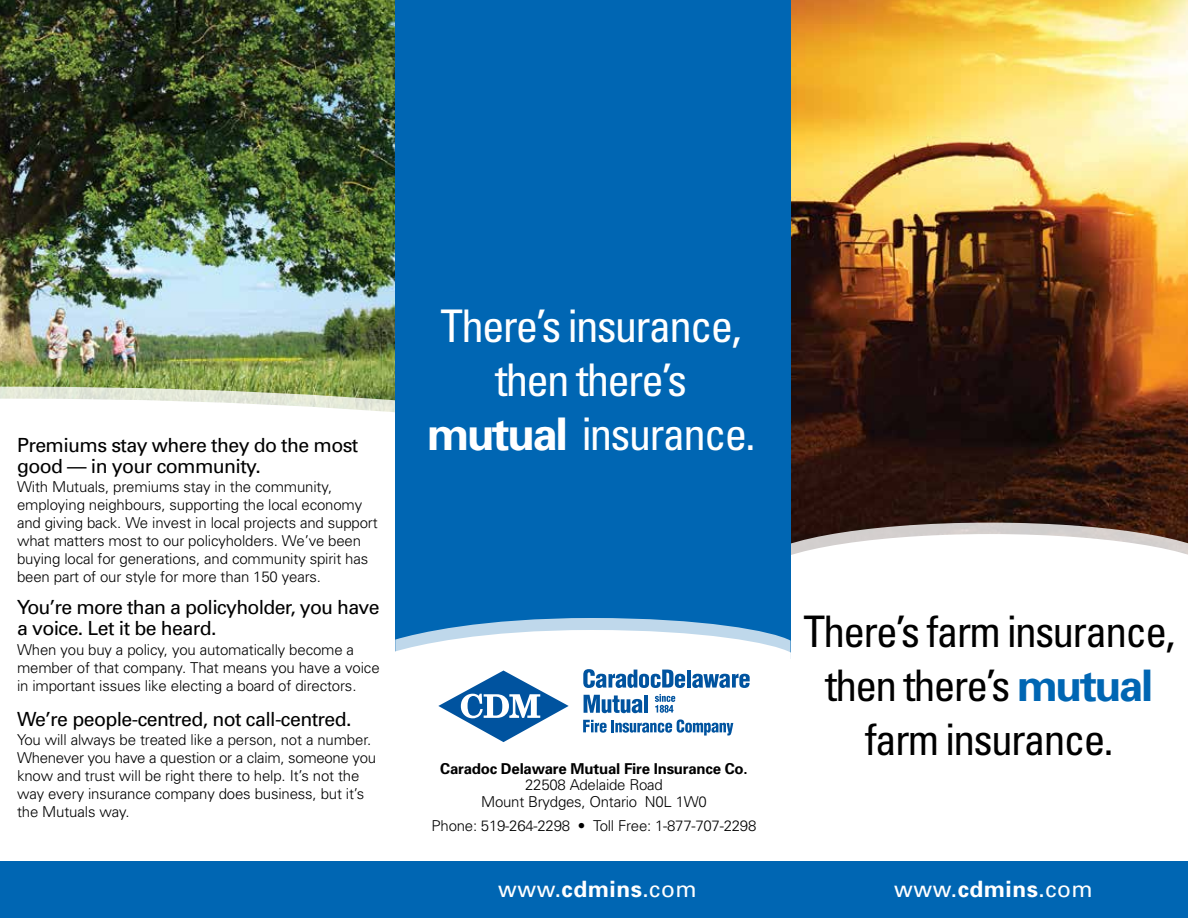
<style>
.page{position:relative;width:1188px;height:918px;background:#fff}
.page>*{position:absolute;margin:0;border:0;box-sizing:border-box;transform-origin:0 0}
.t1{font:condensed 45px/54px "Univers";letter-spacing:-.04em;color:#fff;text-align:center}
.t2{font:condensed 43.5px/54px "Univers";letter-spacing:-.04em;color:#000;text-align:center}
.t3{font:22.5px "Univers";letter-spacing:.025em;color:#fff}
.t4{font:19.5px/21px "Univers";letter-spacing:-.03em;color:#000}
.t5{font:300 15px/18px "Univers";letter-spacing:-.01em;color:#000}
.t6{font:700 15px "Univers";letter-spacing:-.015em;color:#000}
.s1{font-weight:700;font-stretch:normal}
.s2{font-weight:700;font-stretch:normal;color:#0066b3}
.s3{font-weight:700}
</style>
<div class="page">
<img style="left:0;top:0;width:395px;height:387px">
<svg style="left:0;top:387px;width:395px;height:12px;background:#c0cba7"></svg>
<svg style="left:89px;top:399px;width:306px;height:13px"></svg>
<img style="left:791px;top:0;width:397px;height:523px">
<div style="left:0;top:862px;width:1188px;height:56px;background:#0066b3"></div>
<div style="left:395px;top:0;width:396px;height:658px;background:#0066b3"></div>
<svg style="left:395px;top:523px;width:793px;height:219px"></svg>
<h3 class="t4" style="left:17px;top:435px;width:343px">Premiums stay where they do the most good — in your community.</h3>
<p class="t5" style="left:17px;top:478px;width:362px">With Mutuals, premiums stay in the community, employing neighbours, supporting the local economy and giving back. We invest in local projects and support what matters most to our policyholders. We’ve been buying local for generations, and community spirit has been part of our style for more than 150 years.</p>
<h3 class="t4" style="left:17px;top:597px;width:364px">You’re more than a policyholder, you have a voice. Let it be heard.</h3>
<p class="t5" style="left:17px;top:640px;width:364px">When you buy a policy, you automatically become a member of that company. That means you have a voice in important issues like electing a board of directors.</p>
<h3 class="t4" style="left:17px;top:708px;width:336px">We’re people-centred, not call-centred.</h3>
<p class="t5" style="left:17px;top:731px;width:361px">You will always be treated like a person, not a number.<br>Whenever you have a question or a claim, someone you know and trust will be right there to help. It’s not the way every insurance company does business, but it’s the Mutuals way.</p>
<h1 class="t1" style="left:427px;top:298px;width:330px">There’s insurance, then there’s <span class="s1">mutual</span> insurance.</h1>
<p class="t6" style="left:440px;top:760px;width:309px">Caradoc Delaware Mutual Fire Insurance Co.</p>
<p class="t5" style="left:481px;top:777px;width:227px;line-height:16.5px;text-align:center">22508 Adelaide Road<br>Mount Brydges, Ontario N0L 1W0</p>
<p class="t5" style="left:432px;top:817px;width:326px">Phone: 519-264-2298 • Toll Free: 1-877-707-2298</p>
<h2 class="t2" style="left:803px;top:604px;width:373px">There’s farm insurance, then there’s <span class="s2">mutual </span>farm insurance.</h2>
<h3 class="t3" style="left:498px;top:876px;width:200px">www.<span class="s3">cdmins</span>.com</h3>
<h3 class="t3" style="left:894px;top:876px;width:200px">www.<span class="s3">cdmins</span>.com</h3>
</div>
